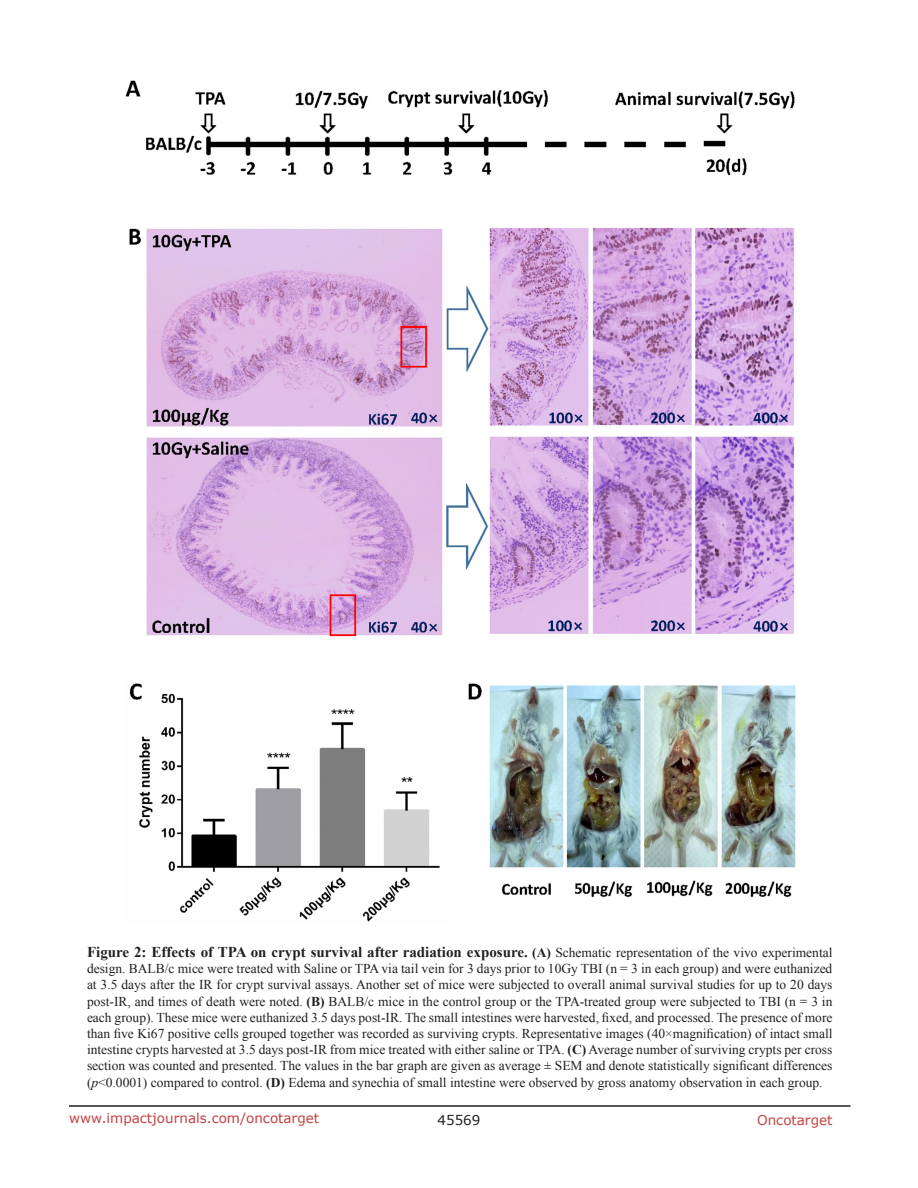
<style>
.page{position:relative;width:918px;height:1188px;background:#fff}
.page>*{position:absolute;margin:0;border:0;box-sizing:border-box;transform-origin:0 0}
.figuretext{font:700 15px "Times New Roman";color:#231f20}
.figuretext-2{font:13.5px/16.2px "Times New Roman";color:#231f20;text-align:justify}
.t1{font:13.5px "Verdana";color:#c24141}
.t2{font:13.5px "Verdana";color:#231f20}
.s1{font-size:13.5px}
.s2{font-weight:400;font-size:13.5px}
.s3{font-weight:700}
.s4{font-style:italic}
</style>
<div class="page">
<hr style="left:69px;top:1105px;width:781px;height:2px;background:#231f20">
<img style="left:125px;top:80px;width:671px;height:842px">
<p class="figuretext" style="left:87px;top:942px;width:747px">Figure 2: Effects of TPA on crypt survival after radiation exposure. <span class="s1">(A)</span> <span class="s2">Schematic representation of the vivo experimental</span></p>
<p class="figuretext-2" style="left:87px;top:960px;width:747px">design. BALB/c mice were treated with Saline or TPA via tail vein for 3 days prior to 10Gy TBI (n = 3 in each group) and were euthanized at 3.5 days after the IR for crypt survival assays. Another set of mice were subjected to overall animal survival studies for up to 20 days post-IR, and times of death were noted. <span class="s3">(B)</span> BALB/c mice in the control group or the TPA-treated group were subjected to TBI (n = 3 in each group). These mice were euthanized 3.5 days post-IR. The small intestines were harvested, fixed, and processed. The presence of more than five Ki67 positive cells grouped together was recorded as surviving crypts. Representative images (40×magnification) of intact small intestine crypts harvested at 3.5 days post-IR from mice treated with either saline or TPA. <span class="s3">(C)</span> Average number of surviving crypts per cross section was counted and presented. The values in the bar graph are given as average ± SEM and denote statistically significant differences (<span class="s4">p</span>&lt;0.0001) compared to control. <span class="s3">(D)</span> Edema and synechia of small intestine were observed by gross anatomy observation in each group.</p>
<p class="t1" style="left:69px;top:1109px;width:252px">www.impactjournals.com/oncotarget</p>
<p class="t2" style="left:438px;top:1111px;width:44px">45569</p>
<p class="t1" style="left:757px;top:1111px;width:77px">Oncotarget</p>
</div>
